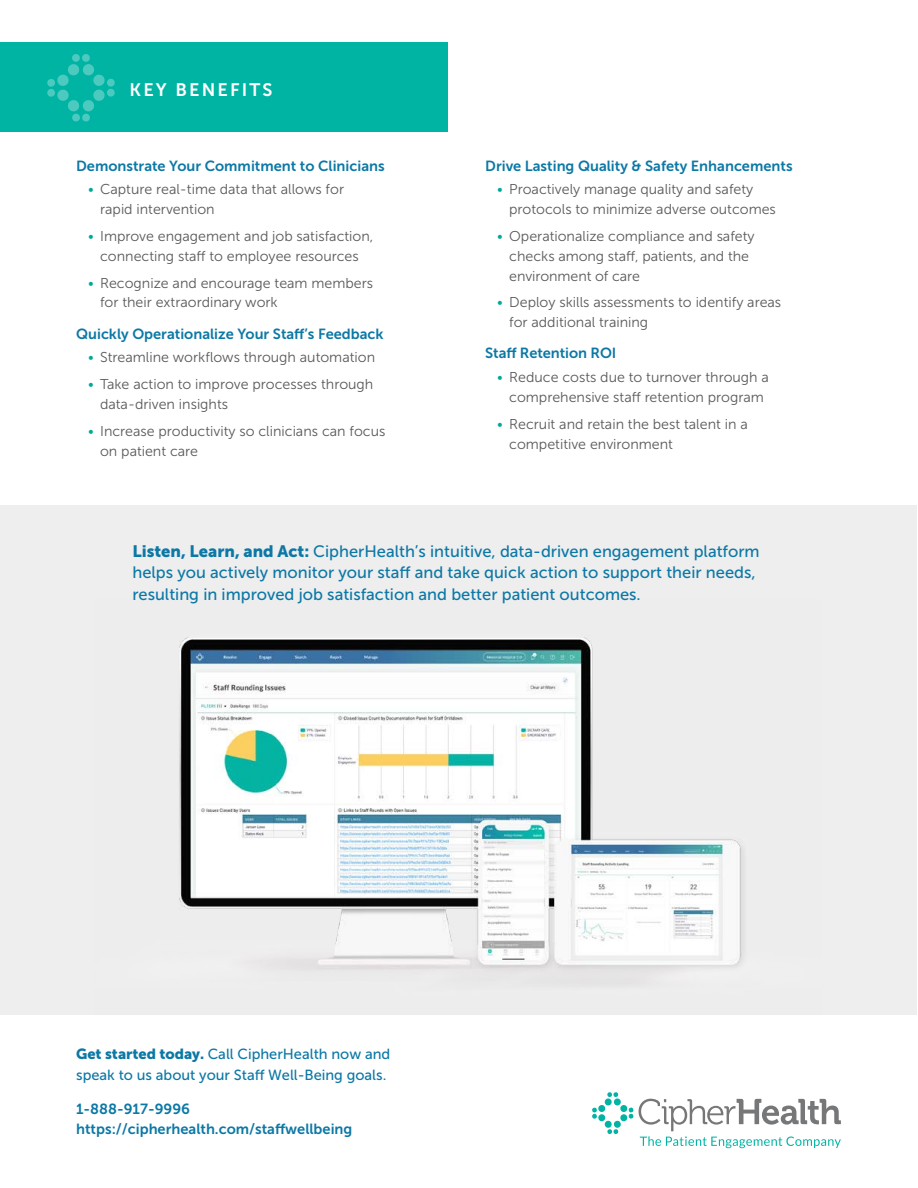
<style>
.page{position:relative;width:918px;height:1188px;background:#fff}
.page>*{position:absolute;margin:0;border:0;box-sizing:border-box;transform-origin:0 0}
.t1{font:18px "Museo Sans 700";letter-spacing:.12em;color:#fff}
.t2{font:16.5px/21.5px "Museo Sans 500";color:#0c78a5}
.t3{font:14.7px/20.5px "Museo Sans 700";color:#0c78a5}
.t4{font:14.7px/20.5px "Museo Sans 500";color:#0c78a5}
.t5{font:14.25px/20px "Museo Sans 300";color:#58595b}
.s1{color:#00a999}
.s2{font-family:"Museo Sans 900"}
</style>
<div class="page">
<div style="left:0;top:43px;width:447px;height:89px;background:#00b4a4"></div>
<svg style="left:592px;top:1092px;width:249px;height:56px"></svg>
<div style="left:0;top:505px;width:916px;height:510px;background:#eeeeef"></div>
<img style="left:179px;top:637px;width:565px;height:347px">
<svg style="left:47px;top:54px;width:68px;height:68px"></svg>
<p class="t1" style="left:130px;top:80px;width:144px">KEY BENEFITS</p>
<p class="t3" style="left:76px;top:155px;width:310px">Demonstrate Your Commitment to Clinicians</p>
<p class="t5" style="left:100px;top:179px;width:245px;text-indent:-12px"><span class="s1">•</span> Capture real-time data that allows for rapid intervention</p>
<p class="t5" style="left:88px;top:226px;width:287px;text-align:center"><span class="s1">•</span> Improve engagement and job satisfaction, connecting staff to employee resources</p>
<p class="t5" style="left:100px;top:273px;width:275px;text-indent:-12px"><span class="s1">•</span> Recognize and encourage team members for their extraordinary work</p>
<p class="t3" style="left:76px;top:323px;width:309px">Quickly Operationalize Your Staff’s Feedback</p>
<p class="t5" style="left:88px;top:347px;width:288px"><span class="s1">•</span> Streamline workflows through automation</p>
<p class="t5" style="left:100px;top:374px;width:275px;text-indent:-12px"><span class="s1">•</span> Take action to improve processes through data-driven insights</p>
<p class="t5" style="left:100px;top:421px;width:287px;text-indent:-12px"><span class="s1">•</span> Increase productivity so clinicians can focus on patient care</p>
<p class="t3" style="left:485px;top:155px;width:309px">Drive Lasting Quality &amp; Safety Enhancements</p>
<p class="t5" style="left:509px;top:179px;width:268px;text-indent:-12px"><span class="s1">•</span> Proactively manage quality and safety protocols to minimize adverse outcomes</p>
<p class="t5" style="left:509px;top:226px;width:247px;text-indent:-12px"><span class="s1">•</span> Operationalize compliance and safety checks among staff, patients, and the environment of care</p>
<p class="t5" style="left:509px;top:293px;width:274px;text-indent:-12px"><span class="s1">•</span> Deploy skills assessments to identify areas for additional training</p>
<p class="t3" style="left:485px;top:343px;width:133px">Staff Retention ROI</p>
<p class="t5" style="left:497px;top:367px;width:273px;text-align:center"><span class="s1">•</span> Reduce costs due to turnover through a comprehensive staff retention program</p>
<p class="t5" style="left:509px;top:414px;width:240px;text-indent:-12px"><span class="s1">•</span> Recruit and retain the best talent in a competitive environment</p>
<p class="t2" style="left:132px;top:540px;width:629px"><span class="s2">Listen, Learn, and Act:</span> CipherHealth’s intuitive, data-driven engagement platform helps you actively monitor your staff and take quick action to support their needs, resulting in improved job satisfaction and better patient outcomes.</p>
<p class="t4" style="left:76px;top:1044px;width:316px"><span class="s2">Get started today.</span> Call CipherHealth now and speak to us about your Staff Well-Being goals.</p>
<p class="t3" style="left:76px;top:1099px;width:278px">1-888-917-9996 https://cipherhealth.com/staffwellbeing</p>
</div>
